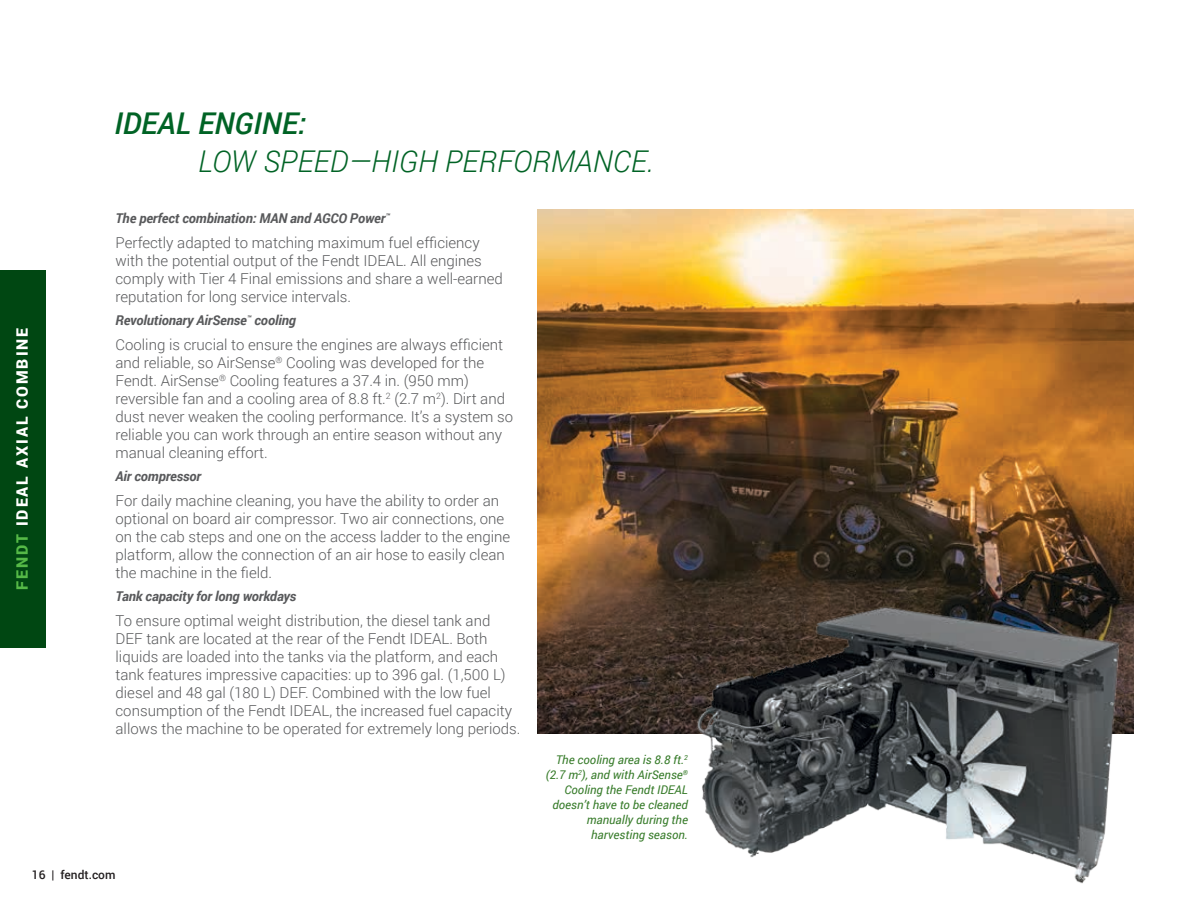
<style>
.page{position:relative;width:1188px;height:918px;background:#fff}
.page>*{position:absolute;margin:0;border:0;box-sizing:border-box;transform-origin:0 0}
.t1{font:italic 300 30px "Roboto";color:#006325}
.t2{font:italic 500 30px "Roboto";color:#006325}
.t3{font:900 15.75px "Roboto";letter-spacing:.125em;color:#fff}
.t4{font:300 15px/18px "Roboto";color:#58595b}
.t5{font:italic 700 13.5px "Roboto";letter-spacing:-.01em;color:#58595b}
.t6{font:italic 12px/15px "Roboto";color:#387c2b;text-align:right}
.t7{font:500 12px "Roboto";color:#231f20}
.s1{color:#55b947}
</style>
<div class="page">
<div style="left:0;top:270px;width:45px;height:378px;background:#004712"></div>
<img style="left:538px;top:209px;width:596px;height:525px">
<img style="left:665px;top:600px;width:469px;height:284px">
<p class="t3" style="left:11px;top:590px;width:264px;rotate:-90deg"><span class="s1">FENDT</span> IDEAL AXIAL COMBINE</p>
<h1 class="t2" style="left:114px;top:102px;width:193px">IDEAL ENGINE:</h1>
<h1 class="t1" style="left:198px;top:140px;width:457px">LOW SPEED—HIGH PERFORMANCE.</h1>
<p class="t5" style="left:116px;top:209px;width:276px">The perfect combination: MAN and AGCO Power<sup>™</sup></p>
<p class="t4" style="left:116px;top:233px;width:389px">Perfectly adapted to matching maximum fuel efficiency with the potential output of the Fendt IDEAL. All engines comply with Tier 4 Final emissions and share a well-earned reputation for long service intervals.</p>
<p class="t5" style="left:116px;top:311px;width:182px">Revolutionary AirSense<sup>™</sup> cooling</p>
<p class="t4" style="left:116px;top:335px;width:399px">Cooling is crucial to ensure the engines are always efficient and reliable, so AirSense<sup>®</sup> Cooling was developed for the Fendt. AirSense<sup>®</sup> Cooling features a 37.4 in. (950 mm) reversible fan and a cooling area of 8.8 ft.<sup>2</sup> (2.7 m<sup>2</sup>). Dirt and dust never weaken the cooling performance. It’s a system so reliable you can work through an entire season without any manual cleaning effort.</p>
<p class="t5" style="left:116px;top:467px;width:87px">Air compressor</p>
<p class="t4" style="left:116px;top:491px;width:396px">For daily machine cleaning, you have the ability to order an optional on board air compressor. Two air connections, one on the cab steps and one on the access ladder to the engine platform, allow the connection of an air hose to easily clean the machine in the field.</p>
<p class="t5" style="left:116px;top:587px;width:182px">Tank capacity for long workdays</p>
<p class="t4" style="left:116px;top:611px;width:406px">To ensure optimal weight distribution, the diesel tank and DEF tank are located at the rear of the Fendt IDEAL. Both liquids are loaded into the tanks via the platform, and each tank features impressive capacities: up to 396 gal. (1,500 L) diesel and 48 gal (180 L) DEF. Combined with the low fuel consumption of the Fendt IDEAL, the increased fuel capacity allows the machine to be operated for extremely long periods.</p>
<p class="t6" style="left:546px;top:751px;width:144px">The cooling area is 8.8 ft.<sup>2 </sup>(2.7 m<sup>2</sup>), and with AirSense<sup>®<br></sup>Cooling the Fendt IDEAL doesn’t have to be cleaned manually during the harvesting season.</p>
<p class="t7" style="left:32px;top:866px;width:85px">16 | fendt.com</p>
</div>
